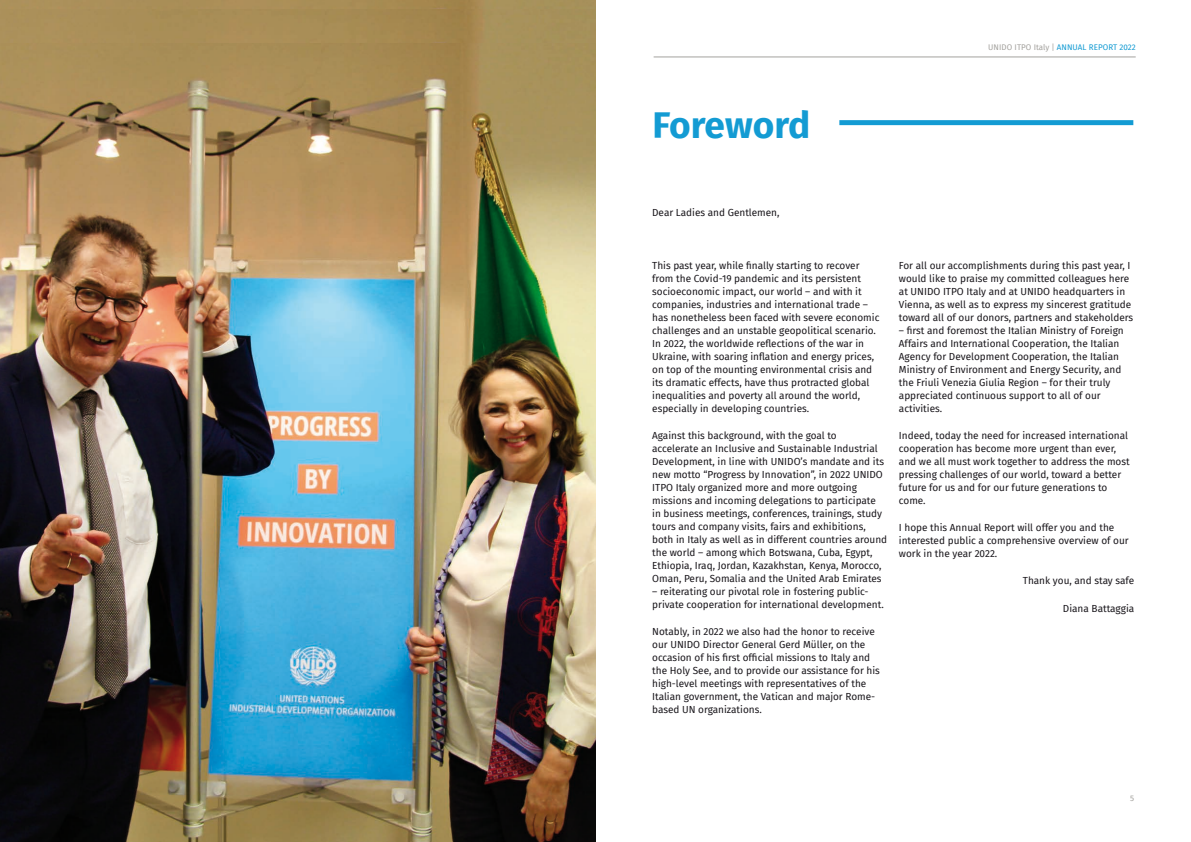
<style>
.page{position:relative;width:1191px;height:842px;background:#fff}
.page>*{position:absolute;margin:0;border:0;box-sizing:border-box;transform-origin:0 0}
._37_Content_black_Ti{font:700 37px "Fira Sans";color:#139bd3}
._12_Content_black_Ti{font:10px/13px "Fira Sans";color:#1a171c}
.t1{font:8px "Fira Sans";letter-spacing:.01em;color:#139bd3}
.t2{font:8px "Fira Sans";color:#a4a29e}
.s1{color:#a4a29e}
</style>
<div class="page">
<hr style="left:653px;top:57px;width:482px;height:1px;background:#a4a29e">
<div style="left:839px;top:120px;width:294px;height:5px;background:#139bd3"></div>
<img style="left:0;top:0;width:595px;height:842px">
<p class="_37_Content_black_Ti" style="left:652px;top:94px;width:159px">Foreword</p>
<p class="t1" style="left:988px;top:41px;width:149px"><span class="s1">UNIDO ITPO Italy |</span> ANNUAL REPORT 2022</p>
<p class="_12_Content_black_Ti" style="left:652px;top:205px;width:129px">Dear Ladies and Gentlemen,</p>
<p class="_12_Content_black_Ti" style="left:652px;top:259px;width:229px">This past year, while finally starting to recover from the Covid-19 pandemic and its persistent socioeconomic impact, our world – and with it companies, industries and international trade – has nonetheless been faced with severe economic challenges and an unstable geopolitical scenario.<br>In 2022, the worldwide reflections of the war in Ukraine, with soaring inflation and energy prices, on top of the mounting environmental crisis and its dramatic effects, have thus protracted global inequalities and poverty all around the world, especially in developing countries.</p>
<p class="_12_Content_black_Ti" style="left:652px;top:429px;width:236px">Against this background, with the goal to<br>accelerate an Inclusive and Sustainable Industrial Development, in line with UNIDO’s mandate and its new motto “Progress by Innovation”, in 2022 UNIDO ITPO Italy organized more and more outgoing missions and incoming delegations to participate<br>in business meetings, conferences, trainings, study tours and company visits, fairs and exhibitions, both in Italy as well as in different countries around the world – among which Botswana, Cuba, Egypt, Ethiopia, Iraq, Jordan, Kazakhstan, Kenya, Morocco, Oman, Peru, Somalia and the United Arab Emirates</p>
<p class="_12_Content_black_Ti" style="left:652px;top:585px;width:233px">– reiterating our pivotal role in fostering public&shy;private cooperation for international development.</p>
<p class="_12_Content_black_Ti" style="left:652px;top:625px;width:229px">Notably, in 2022 we also had the honor to receive our UNIDO Director General Gerd Müller, on the occasion of his first official missions to Italy and the Holy See, and to provide our assistance for his high-level meetings with representatives of the Italian government, the Vatican and major Rome&shy;based UN organizations.</p>
<p class="_12_Content_black_Ti" style="left:899px;top:259px;width:236px">For all our accomplishments during this past year, I would like to praise my committed colleagues here at UNIDO ITPO Italy and at UNIDO headquarters in Vienna, as well as to express my sincerest gratitude toward all of our donors, partners and stakeholders</p>
<p class="_12_Content_black_Ti" style="left:899px;top:324px;width:226px">– first and foremost the Italian Ministry of Foreign Affairs and International Cooperation, the Italian Agency for Development Cooperation, the Italian Ministry of Environment and Energy Security, and the Friuli Venezia Giulia Region – for their truly appreciated continuous support to all of our activities.</p>
<p class="_12_Content_black_Ti" style="left:899px;top:429px;width:232px">Indeed, today the need for increased international cooperation has become more urgent than ever, and we all must work together to address the most pressing challenges of our world, toward a better future for us and for our future generations to come.</p>
<p class="_12_Content_black_Ti" style="left:899px;top:521px;width:231px">I hope this Annual Report will offer you and the interested public a comprehensive overview of our work in the year 2022.</p>
<p class="_12_Content_black_Ti" style="left:1022px;top:574px;width:113px">Thank you, and stay safe</p>
<p class="_12_Content_black_Ti" style="left:1063px;top:601px;width:73px">Diana Battaggia</p>
<p class="t2" style="left:1130px;top:792px;width:6px">5</p>
</div>
